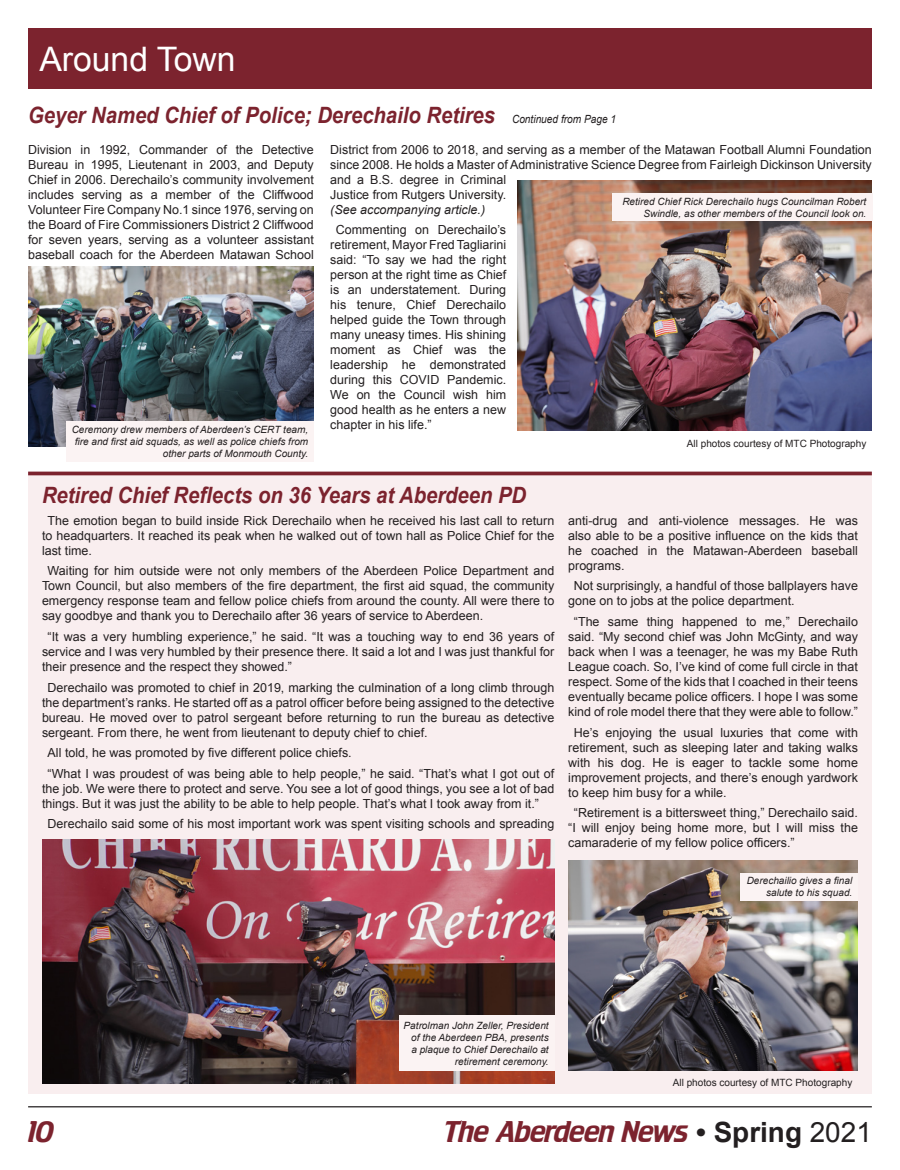
<style>
.page{position:relative;width:900px;height:1170px;background:#fff}
.page>*{position:absolute;margin:0;border:0;box-sizing:border-box;transform-origin:0 0}
.t1{font:33.75px "Arial";color:#fff}
.t2{font:27.88px "Crillee";color:#7c232e}
.Headers_18pt{font:italic 700 22.5px "Arial";color:#7c232e;scale:.9 1}
.Articles_10pt_JUST{font:12.5px/15px "Arial";color:#231f20;text-align:justify}
.Articles_10pt_JUST-2{font:italic 10px/12px "Arial";color:#231f20;text-align:right}
.Articles_10pt_JUST-3{font:10px "Arial";color:#231f20}
.s1{font-weight:400;font-size:11.25px;color:#231f20}
.s2{font-style:italic}
.s3{font-family:"Arial";font-weight:700;color:#231f20}
.s4{font-family:"Arial";color:#231f20}
</style>
<div class="page">
<hr style="left:28px;top:1106px;width:844px;height:1px;background:#231f20">
<div style="left:28px;top:28px;width:844px;height:60px;background:#7c232e"></div>
<div style="left:28px;top:473px;width:844px;height:621px;background:#f9eeef"></div>
<hr style="left:28px;top:472px;width:844px;height:3px;background:#7c232e">
<img style="left:518px;top:181px;width:354px;height:249px">
<img style="left:28px;top:266px;width:286px;height:181px">
<div style="left:612px;top:193px;width:260px;height:28px;background:#fbf3f3"></div>
<div style="left:66px;top:422px;width:248px;height:40px;background:#fbf3f3"></div>
<img style="left:568px;top:860px;width:290px;height:211px">
<div style="left:741px;top:873px;width:117px;height:27px;background:#fbf3f3"></div>
<img style="left:42px;top:840px;width:512px;height:243px">
<div style="left:399px;top:1016px;width:155px;height:55px;background:#fbf3f3"></div>
<p class="t1" style="left:39px;top:37px;width:198px">Around Town</p>
<p class="Headers_18pt" style="left:28px;top:100px;width:655px">Geyer Named Chief of Police; Derechailo Retires <span class="s1">Continued from Page 1</span></p>
<p class="Articles_10pt_JUST" style="left:28px;top:142px;width:287px">Division in 1992, Commander of the Detective Bureau in 1995, Lieutenant in 2003, and Deputy Chief in 2006. Derechailo’s community involvement includes serving as a member of the Cliffwood Volunteer Fire Company No.1 since 1976, serving on the Board of Fire Commissioners District 2 Cliffwood for seven years, serving as a volunteer assistant baseball coach for the Aberdeen Matawan School</p>
<p class="Articles_10pt_JUST-2" style="left:72px;top:424px;width:238px">Ceremony drew members of Aberdeen’s CERT team, fire and first aid squads, as well as police chiefs from other parts of Monmouth County.</p>
<p class="Articles_10pt_JUST" style="left:330px;top:142px;width:543px;text-align:left">District from 2006 to 2018, and serving as a member of the Matawan Football Alumni Foundation since 2008. He holds a Master of Administrative Science Degree from Fairleigh Dickinson University and a B.S. degree in Criminal<br>Justice from Rutgers University.<br><span class="s2">(See accompanying article.)</span></p>
<p class="Articles_10pt_JUST" style="left:330px;top:223px;width:177px;text-indent:6px">Commenting on Derechailo’s retirement, Mayor Fred Tagliarini said: “To say we had the right person at the right time as Chief is an understatement. During his tenure, Chief Derechailo helped guide the Town through many uneasy times. His shining moment as Chief was the leadership he demonstrated during this COVID Pandemic.<br>We on the Council wish him good health as he enters a new chapter in his life.”</p>
<p class="Articles_10pt_JUST-2" style="left:622px;top:195px;width:245px">Retired Chief Rick Derechailo hugs Councilman Robert<br>Swindle, as other members of the Council look on.</p>
<p class="Articles_10pt_JUST-3" style="left:687px;top:437px;width:181px">All photos courtesy of MTC Photography</p>
<p class="Headers_18pt" style="left:42px;top:480px;width:540px">Retired Chief Reflects on 36 Years at Aberdeen PD</p>
<p class="Articles_10pt_JUST" style="left:42px;top:513px;width:514px;text-indent:6px">The emotion began to build inside Rick Derechailo when he received his last call to return to headquarters. It reached its peak when he walked out of town hall as Police Chief for the last time.</p>
<p class="Articles_10pt_JUST" style="left:42px;top:564px;width:514px;text-indent:6px">Waiting for him outside were not only members of the Aberdeen Police Department and Town Council, but also members of the fire department, the first aid squad, the community emergency response team and fellow police chiefs from around the county. All were there to say goodbye and thank you to Derechailo after 36 years of service to Aberdeen.</p>
<p class="Articles_10pt_JUST" style="left:42px;top:629px;width:514px;text-indent:6px">“It was a very humbling experience,” he said. “It was a touching way to end 36 years of service and I was very humbled by their presence there. It said a lot and I was just thankful for their presence and the respect they showed.”</p>
<p class="Articles_10pt_JUST" style="left:42px;top:680px;width:514px;text-indent:6px">Derechailo was promoted to chief in 2019, marking the culmination of a long climb through the department’s ranks. He started off as a patrol officer before being assigned to the detective bureau. He moved over to patrol sergeant before returning to run the bureau as detective sergeant. From there, he went from lieutenant to deputy chief to chief.</p>
<p class="Articles_10pt_JUST" style="left:48px;top:745px;width:306px">All told, he was promoted by five different police chiefs.</p>
<p class="Articles_10pt_JUST" style="left:42px;top:766px;width:514px;text-indent:6px">“What I was proudest of was being able to help people,” he said. “That’s what I got out of the job. We were there to protect and serve. You see a lot of good things, you see a lot of bad things. But it was just the ability to be able to help people. That’s what I took away from it.”</p>
<p class="Articles_10pt_JUST" style="left:48px;top:817px;width:508px">Derechailo said some of his most important work was spent visiting schools and spreading</p>
<p class="Articles_10pt_JUST" style="left:568px;top:513px;width:291px">anti-drug and anti-violence messages. He was also able to be a positive influence on the kids that he coached in the Matawan-Aberdeen baseball programs.</p>
<p class="Articles_10pt_JUST" style="left:568px;top:579px;width:291px;text-indent:6px">Not surprisingly, a handful of those ballplayers have gone on to jobs at the police department.</p>
<p class="Articles_10pt_JUST" style="left:568px;top:614px;width:291px;text-align:center">“The same thing happened to me,” Derechailo said. “My second chief was John McGinty, and way back when I was a teenager, he was my Babe Ruth League coach. So, I’ve kind of come full circle in that respect. Some of the kids that I coached in their teens eventually became police officers. I hope I was some kind of role model there that they were able to follow.”</p>
<p class="Articles_10pt_JUST" style="left:568px;top:725px;width:291px;text-indent:6px">He’s enjoying the usual luxuries that come with retirement, such as sleeping later and taking walks with his dog. He is eager to tackle some home improvement projects, and there’s enough yardwork to keep him busy for a while.</p>
<p class="Articles_10pt_JUST" style="left:568px;top:805px;width:291px;text-indent:6px">“Retirement is a bittersweet thing,” Derechailo said. “I will enjoy being home more, but I will miss the camaraderie of my fellow police officers.”</p>
<p class="Articles_10pt_JUST-2" style="left:747px;top:875px;width:107px">Derechailio gives a final salute to his squad.</p>
<p class="Articles_10pt_JUST-2" style="left:404px;top:1019px;width:147px">Patrolman John Zeller, President of the Aberdeen PBA, presents a plaque to Chief Derechailo at retirement ceremony.</p>
<p class="Articles_10pt_JUST-3" style="left:673px;top:1076px;width:181px">All photos courtesy of MTC Photography</p>
<h2 class="t2" style="left:28px;top:1115px;width:27px">10</h2>
<h2 class="t2" style="left:443px;top:1115px;width:430px">The Aberdeen News <span class="s3">• Spring</span> <span class="s4">2021</span></h2>
</div>
